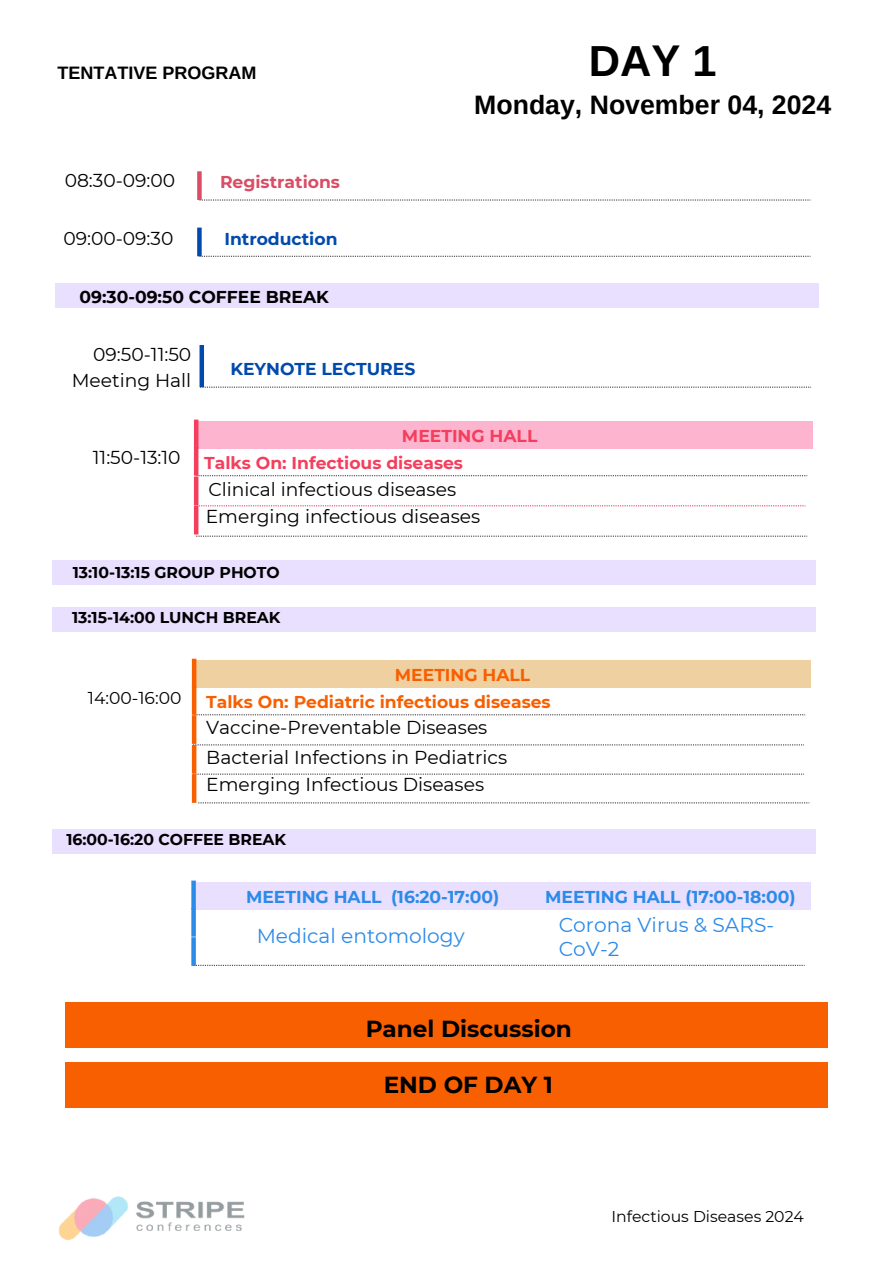
<style>
.page{position:relative;width:894px;height:1264px;background:#fff}
.page>*{position:absolute;margin:0;border:0;box-sizing:border-box;transform-origin:0 0}
.t1{font:700 43.35px "Arimo";color:#000}
.t2{font:700 26.7px "Arimo";color:#000}
.t3{font:700 23.1px "Montserrat";color:#000}
.t4{font:20.1px/23.7px "Montserrat";color:#2c8be8}
.t5{font:18.6px/25.8px "Montserrat";color:#000}
.t6{font:700 18px "Arimo";color:#000}
.t7{font:700 17.1px "Montserrat";color:#2c8be8}
.t8{font:700 17.1px "Montserrat";color:#f85f00}
.t9{font:700 17.1px "Montserrat";color:#f43e5d}
.t10{font:700 17.1px "Montserrat";color:#004aad}
.t11{font:700 17.1px "Montserrat";color:#000}
.t12{font:700 17.1px "Montserrat";color:#d94d66}
.t13{font:17.1px "Montserrat";color:#000}
.t14{font:700 15.6px "Montserrat";color:#000}
.t15{font:15.6px "Montserrat";color:#000}
</style>
<div class="page">
<svg style="left:199px;top:256px;width:611px;height:1px"></svg>
<div style="left:197px;top:227px;width:5px;height:29px;background:#004aad"></div>
<svg style="left:202px;top:199px;width:608px;height:1px"></svg>
<div style="left:197px;top:171px;width:5px;height:29px;background:#d94d66"></div>
<div style="left:56px;top:284px;width:762px;height:24px;background:#e9dfff"></div>
<svg style="left:200px;top:386px;width:610px;height:2px"></svg>
<div style="left:199px;top:345px;width:5px;height:42px;background:#004aad"></div>
<div style="left:198px;top:421px;width:614px;height:27px;background:#fdb5cf"></div>
<hr style="left:194px;top:419px;width:4px;height:29px;background:#f43e5d">
<svg style="left:196px;top:475px;width:611px;height:1px"></svg>
<hr style="left:194px;top:447px;width:4px;height:28px;background:#f43e5d">
<hr style="left:194px;top:476px;width:4px;height:29px;background:#f43e5d">
<svg style="left:194px;top:505px;width:611px;height:1px"></svg>
<hr style="left:194px;top:506px;width:4px;height:28px;background:#f43e5d">
<svg style="left:196px;top:535px;width:611px;height:2px"></svg>
<div style="left:52px;top:560px;width:763px;height:24px;background:#e9dfff"></div>
<div style="left:52px;top:607px;width:763px;height:24px;background:#e9dfff"></div>
<div style="left:52px;top:829px;width:763px;height:24px;background:#e9dfff"></div>
<div style="left:196px;top:881px;width:614px;height:28px;background:#e9dfff"></div>
<div style="left:191px;top:880px;width:5px;height:29px;background:#2c8be8"></div>
<svg style="left:196px;top:964px;width:607px;height:1px"></svg>
<div style="left:191px;top:908px;width:5px;height:28px;background:#2c8be8"></div>
<div style="left:191px;top:937px;width:5px;height:28px;background:#2c8be8"></div>
<div style="left:196px;top:660px;width:614px;height:27px;background:#efd0a1"></div>
<hr style="left:192px;top:658px;width:4px;height:29px;background:#f85f00">
<svg style="left:194px;top:714px;width:610px;height:1px"></svg>
<hr style="left:192px;top:686px;width:4px;height:28px;background:#f85f00">
<hr style="left:192px;top:715px;width:4px;height:29px;background:#f85f00">
<svg style="left:193px;top:744px;width:610px;height:1px"></svg>
<hr style="left:192px;top:745px;width:4px;height:28px;background:#f85f00">
<svg style="left:193px;top:773px;width:610px;height:1px"></svg>
<hr style="left:192px;top:774px;width:4px;height:28px;background:#f85f00">
<svg style="left:198px;top:802px;width:611px;height:1px"></svg>
<img style="left:58px;top:1196px;width:187px;height:45px">
<div style="left:65px;top:1061px;width:763px;height:46px;background:#f85f00"></div>
<div style="left:65px;top:1001px;width:763px;height:46px;background:#f85f00"></div>
<p class="t6" style="left:58px;top:62px;width:200px">TENTATIVE PROGRAM</p>
<p class="t5" style="left:65px;top:168px;width:112px">08:30-09:00</p>
<p class="t12" style="left:220px;top:171px;width:121px">Registrations</p>
<p class="t5" style="left:63px;top:225px;width:112px">09:00-09:30</p>
<p class="t10" style="left:224px;top:229px;width:115px">Introduction</p>
<p class="t11" style="left:79px;top:286px;width:251px">09:30-09:50 COFFEE BREAK</p>
<p class="t5" style="left:72px;top:341px;width:121px;text-align:right">09:50-11:50<br>Meeting Hall</p>
<p class="t10" style="left:230px;top:358px;width:186px">KEYNOTE LECTURES</p>
<h1 class="t1" style="left:588px;top:37px;width:129px">DAY 1</h1>
<h2 class="t2" style="left:474px;top:90px;width:358px">Monday, November 04, 2024</h2>
<p class="t9" style="left:402px;top:425px;width:137px">MEETING HALL</p>
<p class="t5" style="left:93px;top:445px;width:89px">11:50-13:10</p>
<p class="t9" style="left:204px;top:452px;width:260px">Talks On: Infectious diseases</p>
<p class="t5" style="left:206px;top:476px;width:276px;line-height:26.2px">Clinical infectious diseases<br>Emerging infectious diseases</p>
<p class="t14" style="left:73px;top:562px;width:208px">13:10-13:15 GROUP PHOTO</p>
<p class="t14" style="left:72px;top:608px;width:210px">13:15-14:00 LUNCH BREAK</p>
<p class="t8" style="left:395px;top:664px;width:137px">MEETING HALL</p>
<p class="t13" style="left:88px;top:687px;width:95px">14:00-16:00</p>
<p class="t8" style="left:206px;top:691px;width:346px">Talks On: Pediatric infectious diseases</p>
<p class="t5" style="left:206px;top:712px;width:302px;line-height:29.7px">Vaccine-Preventable Diseases<br>Bacterial Infections in Pediatrics</p>
<p class="t5" style="left:206px;top:771px;width:279px">Emerging Infectious Diseases</p>
<p class="t14" style="left:66px;top:830px;width:221px">16:00-16:20 COFFEE BREAK</p>
<p class="t7" style="left:246px;top:886px;width:255px">MEETING HALL (16:20-17:00)</p>
<p class="t4" style="left:257px;top:923px;width:209px">Medical entomology</p>
<p class="t7" style="left:545px;top:886px;width:252px">MEETING HALL (17:00-18:00)</p>
<p class="t4" style="left:558px;top:913px;width:217px">Corona Virus &amp; SARS-<br>CoV-2</p>
<p class="t3" style="left:365px;top:1014px;width:208px">Panel Discussion</p>
<p class="t3" style="left:383px;top:1070px;width:170px">END OF DAY 1</p>
<p class="t15" style="left:611px;top:1206px;width:194px">Infectious Diseases 2024</p>
</div>
